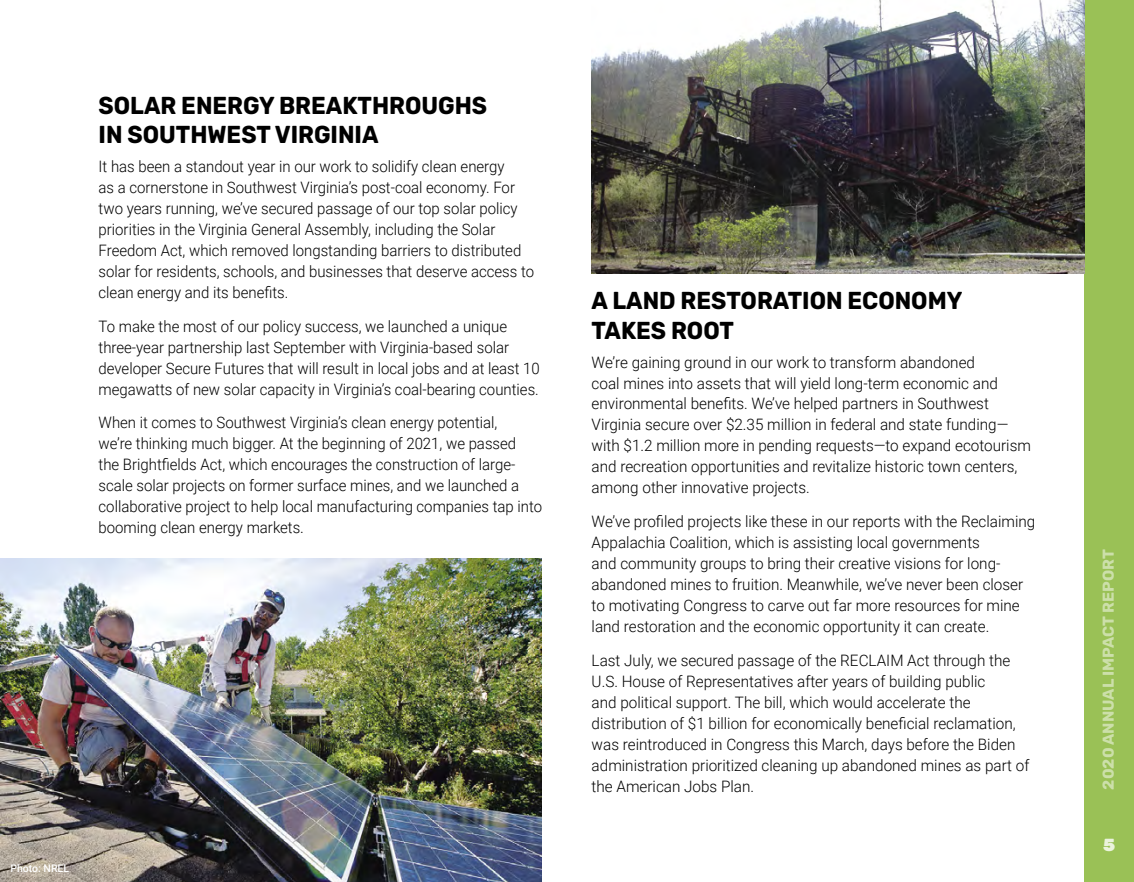
<style>
.page{position:relative;width:1134px;height:882px;background:#fff}
.page>*{position:absolute;margin:0;border:0;box-sizing:border-box;transform-origin:0 0}
.t1{font:300 24.5px/29.4px "Rubik";color:#000;scale:.94 1}
.t2{font:300 17.5px "Rubik";color:#ebf3dd}
.t3{font:300 15.75px/21px "Roboto";color:#000}
.t4{font:300 15.75px/21px "Roboto";color:#000;scale:.95 1}
.t5{font:300 15.75px "Rubik";color:#fff}
.t6{font:500 10.5px "Roboto";color:#fff}
</style>
<div class="page">
<div style="left:1085px;top:0;width:49px;height:882px;background:#9ac156"></div>
<img style="left:592px;top:0;width:493px;height:274px">
<img style="left:0;top:559px;width:542px;height:323px">
<h1 class="t1" style="left:99px;top:91px;width:415px">SOLAR ENERGY BREAKTHROUGHS<br>IN SOUTHWEST VIRGINIA</h1>
<p class="t4" style="left:99px;top:156px;width:460px">It has been a standout year in our work to solidify clean energy<br>as a cornerstone in Southwest Virginia’s post-coal economy. For two years running, we’ve secured passage of our top solar policy priorities in the Virginia General Assembly, including the Solar Freedom Act, which removed longstanding barriers to distributed solar for residents, schools, and businesses that deserve access to clean energy and its benefits.</p>
<p class="t4" style="left:99px;top:315px;width:466px">To make the most of our policy success, we launched a unique three-year partnership last September with Virginia-based solar developer Secure Futures that will result in local jobs and at least 10 megawatts of new solar capacity in Virginia’s coal-bearing counties.</p>
<p class="t4" style="left:99px;top:412px;width:468px">When it comes to Southwest Virginia’s clean energy potential,<br>we’re thinking much bigger. At the beginning of 2021, we passed<br>the Brightfields Act, which encourages the construction of large&shy;scale solar projects on former surface mines, and we launched a collaborative project to help local manufacturing companies tap into booming clean energy markets.</p>
<p class="t6" style="left:10px;top:861px;width:60px">Photo: NREL</p>
<h1 class="t1" style="left:592px;top:287px;width:396px">A LAND RESTORATION ECONOMY<br>TAKES ROOT</h1>
<p class="t3" style="left:592px;top:351px;width:441px">We’re gaining ground in our work to transform abandoned<br>coal mines into assets that will yield long-term economic and environmental benefits. We’ve helped partners in Southwest Virginia secure over $2.35 million in federal and state funding— with $1.2 million more in pending requests—to expand ecotourism and recreation opportunities and revitalize historic town centers, among other innovative projects.</p>
<p class="t3" style="left:592px;top:510px;width:445px">We’ve profiled projects like these in our reports with the Reclaiming Appalachia Coalition, which is assisting local governments<br>and community groups to bring their creative visions for long&shy;abandoned mines to fruition. Meanwhile, we’ve never been closer to motivating Congress to carve out far more resources for mine land restoration and the economic opportunity it can create.</p>
<p class="t3" style="left:592px;top:649px;width:439px">Last July, we secured passage of the RECLAIM Act through the U.S. House of Representatives after years of building public<br>and political support. The bill, which would accelerate the distribution of $1 billion for economically beneficial reclamation, was reintroduced in Congress this March, days before the Biden administration prioritized cleaning up abandoned mines as part of the American Jobs Plan.</p>
<p class="t5" style="left:1099px;top:790px;width:242px;rotate:-90deg">2020 ANNUAL IMPACT REPORT</p>
<p class="t2" style="left:1103px;top:835px;width:14px">5</p>
</div>
